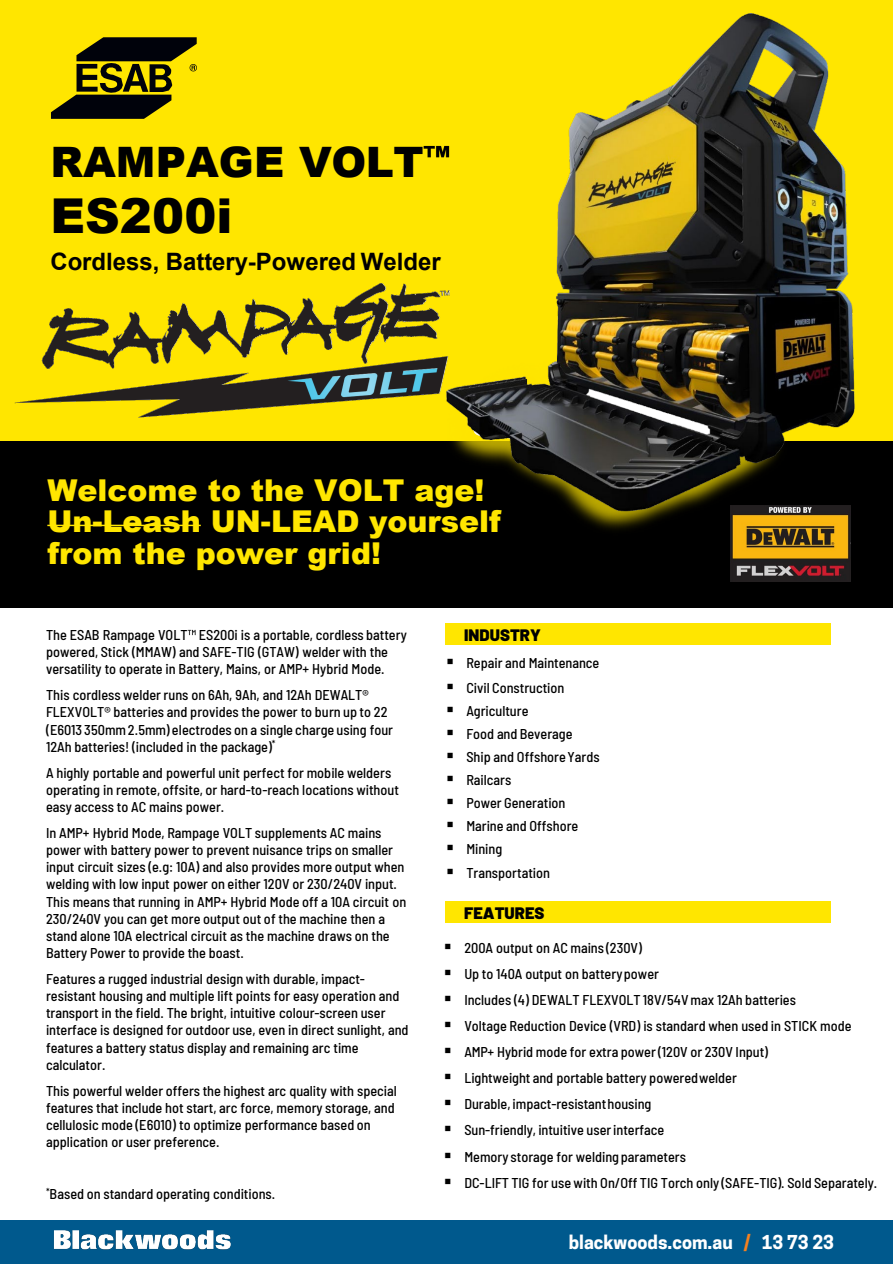
<style>
.page{position:relative;width:893px;height:1264px;background:#fff}
.page>*{position:absolute;margin:0;border:0;box-sizing:border-box;transform-origin:0 0}
.t1{font:900 48px "Arial";letter-spacing:.005em;color:#000}
.t2{font:900 42px "Arial";letter-spacing:.005em;color:#000}
.t3{font:900 30px/31.5px "Arial";color:#ffe600}
.t4{font:700 24px "Arial";color:#000}
.t5{font:700 18px "Cooper Hewitt";color:#fff}
.t6{font:900 16.5px "Barlow";color:#000}
.t7{font:500 semi-condensed 14.25px/17.1px "Barlow";color:#000}
.s1{color:#f5811f}
</style>
<div class="page">
<div style="left:0;top:0;width:892px;height:521px;background:#ffe600"></div>
<div style="left:0;top:441px;width:892px;height:166px;background:#000"></div>
<svg style="left:47px;top:524px;width:154px;height:2px"></svg>
<svg style="left:51px;top:37px;width:146px;height:82px"></svg>
<img style="left:423px;top:145px;width:22px;height:13px">
<img style="left:575px;top:511px;width:102px;height:18px">
<img style="left:445px;top:13px;width:410px;height:498px">
<img style="left:187px;top:629px;width:9px;height:7px">
<img style="left:730px;top:505px;width:120px;height:76px">
<div style="left:445px;top:623px;width:385px;height:21px;background:#ffe600"></div>
<div style="left:445px;top:901px;width:385px;height:21px;background:#ffe600"></div>
<img style="left:14px;top:275px;width:442px;height:146px">
<div style="left:0;top:1219px;width:892px;height:44px;background:#00598d"></div>
<img style="left:31px;top:1219px;width:219px;height:31px">
<p class="t2" style="left:50px;top:131px;width:375px">RAMPAGE VOLT</p>
<p class="t1" style="left:50px;top:181px;width:184px">ES200i</p>
<p class="t4" style="left:50px;top:245px;width:392px">Cordless, Battery-Powered Welder</p>
<p class="t3" style="left:47px;top:473px;width:455px">Welcome to the VOLT age!<br>Un-Leash UN-LEAD yourself from the power grid!</p>
<p class="t7" style="left:46px;top:625px;width:362px">The ESAB Rampage VOLT ES200i is a portable, cordless battery powered, Stick (MMAW) and SAFE-TIG (GTAW) welder with the versatility to operate in Battery, Mains, or AMP+ Hybrid Mode.</p>
<p class="t7" style="left:46px;top:685px;width:348px">This cordless welder runs on 6Ah, 9Ah, and 12Ah DEWALT® FLEXVOLT® batteries and provides the power to burn up to 22 (E6013 350mm 2.5mm) electrodes on a single charge using four 12Ah batteries! (included in the package)<sup>*</sup></p>
<p class="t7" style="left:46px;top:762px;width:354px">A highly portable and powerful unit perfect for mobile welders operating in remote, offsite, or hard-to-reach locations without easy access to AC mains power.</p>
<p class="t7" style="left:46px;top:823px;width:362px">In AMP+ Hybrid Mode, Rampage VOLT supplements AC mains power with battery power to prevent nuisance trips on smaller input circuit sizes (e.g: 10A) and also provides more output when welding with low input power on either 120V or 230/240V input.<br>This means that running in AMP+ Hybrid Mode off a 10A circuit on 230/240V you can get more output out of the machine then a stand alone 10A electrical circuit as the machine draws on the Battery Power to provide the boast.</p>
<p class="t7" style="left:46px;top:969px;width:364px">Features a rugged industrial design with durable, impact&shy;resistant housing and multiple lift points for easy operation and transport in the field. The bright, intuitive colour-screen user interface is designed for outdoor use, even in direct sunlight, and features a battery status display and remaining arc time calculator.</p>
<p class="t7" style="left:46px;top:1080px;width:352px">This powerful welder offers the highest arc quality with special features that include hot start, arc force, memory storage, and cellulosic mode (E6010) to optimize performance based on application or user preference.</p>
<p class="t7" style="left:46px;top:1184px;width:231px"><sup>*</sup>Based on standard operating conditions.</p>
<p class="t6" style="left:464px;top:622px;width:78px">INDUSTRY</p>
<p class="t7" style="left:446px;top:653px;width:155px">▪ Repair and Maintenance</p>
<p class="t7" style="left:446px;top:677px;width:120px">▪ Civil Construction</p>
<p class="t7" style="left:446px;top:700px;width:84px">▪ Agriculture</p>
<p class="t7" style="left:446px;top:724px;width:128px">▪ Food and Beverage</p>
<p class="t7" style="left:446px;top:747px;width:155px">▪ Ship and OffshoreYards</p>
<p class="t7" style="left:446px;top:770px;width:67px">▪ Railcars</p>
<p class="t7" style="left:446px;top:793px;width:121px">▪ Power Generation</p>
<p class="t7" style="left:446px;top:816px;width:134px">▪ Marine and Offshore</p>
<p class="t7" style="left:446px;top:839px;width:58px">▪ Mining</p>
<p class="t7" style="left:446px;top:862px;width:105px">▪ Transportation</p>
<p class="t6" style="left:464px;top:900px;width:82px">FEATURES</p>
<p class="t7" style="left:444px;top:937px;width:199px">▪ 200A output on AC mains (230V)</p>
<p class="t7" style="left:444px;top:963px;width:216px">▪ Up to 140A output on batterypower</p>
<p class="t7" style="left:444px;top:989px;width:353px">▪ Includes (4) DEWALT FLEXVOLT 18V/54V max 12Ah batteries</p>
<p class="t7" style="left:444px;top:1015px;width:409px">▪ Voltage Reduction Device (VRD) is standard when used in STICK mode</p>
<p class="t7" style="left:444px;top:1042px;width:325px">▪ AMP+ Hybrid mode for extra power (120V or 230V Input)</p>
<p class="t7" style="left:444px;top:1068px;width:294px">▪ Lightweight and portable battery poweredwelder</p>
<p class="t7" style="left:444px;top:1094px;width:209px">▪ Durable, impact-resistanthousing</p>
<p class="t7" style="left:444px;top:1120px;width:222px">▪ Sun-friendly, intuitive userinterface</p>
<p class="t7" style="left:444px;top:1146px;width:243px">▪ Memory storage for welding parameters</p>
<p class="t7" style="left:444px;top:1172px;width:435px">▪ DC-LIFT TIG for use with On/Off TIG Torch only (SAFE-TIG). Sold Separately.</p>
<p class="t5" style="left:569px;top:1231px;width:266px">blackwoods.com.au <span class="s1">/</span> 13 73 23</p>
</div>
